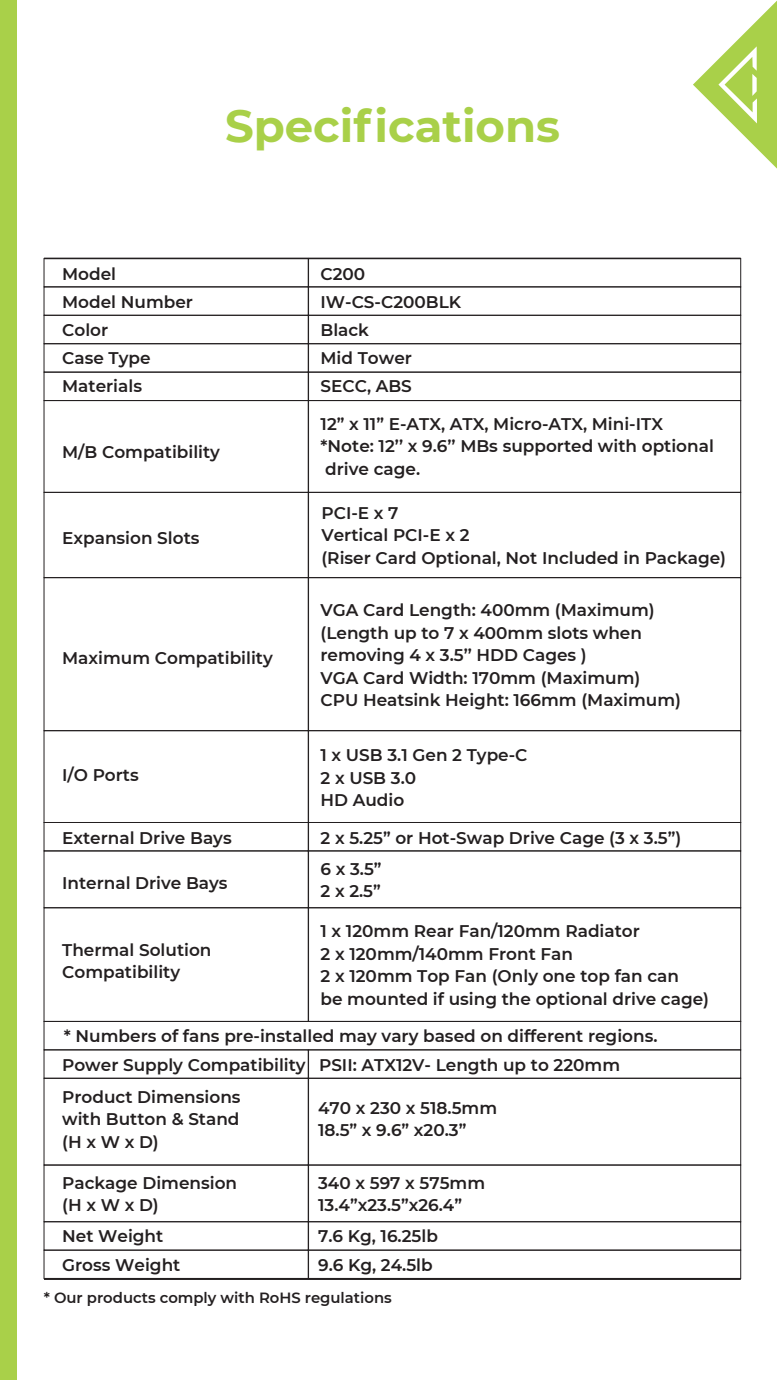
<style>
.page{position:relative;width:777px;height:1380px;background:#fff}
.page>*{position:absolute;margin:0;border:0;box-sizing:border-box;transform-origin:0 0}
.t1{font:700 45px "Montserrat";color:#a9d049}
.t2{font:600 16.88px/22.5px "Montserrat";color:#231f20}
.t3{font:600 14.81px "Montserrat";color:#231f20}
</style>
<div class="page">
<div style="left:0;top:0;width:17px;height:1380px;background:#a9d049"></div>
<svg style="left:693px;top:1px;width:83px;height:167px"></svg>
<div style="left:308px;top:258px;width:432px;height:29px;border:1px solid #231f20"></div>
<div style="left:308px;top:315px;width:432px;height:29px;border:1px solid #231f20"></div>
<div style="left:308px;top:343px;width:432px;height:29px;border:1px solid #231f20"></div>
<div style="left:44px;top:258px;width:264px;height:29px;border:1px solid #231f20"></div>
<div style="left:44px;top:315px;width:264px;height:29px;border:1px solid #231f20"></div>
<div style="left:44px;top:343px;width:264px;height:29px;border:1px solid #231f20"></div>
<div style="left:308px;top:372px;width:432px;height:29px;border:1px solid #231f20"></div>
<div style="left:44px;top:372px;width:264px;height:29px;border:1px solid #231f20"></div>
<div style="left:44px;top:400px;width:264px;height:93px;border:1px solid #231f20"></div>
<div style="left:308px;top:492px;width:432px;height:86px;border:1px solid #231f20"></div>
<div style="left:44px;top:492px;width:264px;height:86px;border:1px solid #231f20"></div>
<div style="left:308px;top:577px;width:432px;height:154px;border:1px solid #231f20"></div>
<div style="left:44px;top:577px;width:264px;height:154px;border:1px solid #231f20"></div>
<div style="left:308px;top:730px;width:432px;height:93px;border:1px solid #231f20"></div>
<div style="left:44px;top:730px;width:264px;height:93px;border:1px solid #231f20"></div>
<div style="left:308px;top:822px;width:432px;height:29px;border:1px solid #231f20"></div>
<div style="left:44px;top:822px;width:264px;height:29px;border:1px solid #231f20"></div>
<div style="left:308px;top:851px;width:432px;height:57px;border:1px solid #231f20"></div>
<div style="left:44px;top:851px;width:264px;height:57px;border:1px solid #231f20"></div>
<div style="left:44px;top:1021px;width:696px;height:29px;border:1px solid #231f20"></div>
<div style="left:308px;top:1078px;width:432px;height:87px;border:1px solid #231f20"></div>
<div style="left:44px;top:1078px;width:264px;height:87px;border:1px solid #231f20"></div>
<div style="left:308px;top:1165px;width:432px;height:57px;border:1px solid #231f20"></div>
<div style="left:44px;top:1165px;width:264px;height:57px;border:1px solid #231f20"></div>
<div style="left:308px;top:1250px;width:432px;height:29px;border:1px solid #231f20"></div>
<div style="left:44px;top:1250px;width:264px;height:29px;border:1px solid #231f20"></div>
<hr style="left:44px;top:1279px;width:696px;height:1px;background:#231f20">
<h1 class="t1" style="left:225px;top:93px;width:336px">Specifications</h1>
<p class="t2" style="left:62px;top:259px;width:132px;line-height:28.1px">Model<br>Model Number<br>Color<br>Case Type<br>Materials</p>
<p class="t2" style="left:320px;top:259px;width:142px;line-height:28.1px">C200<br>IW-CS-C200BLK<br>Black<br>Mid Tower<br>SECC, ABS</p>
<p class="t2" style="left:62px;top:440px;width:159px">M/B Compatibility</p>
<p class="t2" style="left:62px;top:526px;width:139px">Expansion Slots</p>
<p class="t2" style="left:62px;top:646px;width:212px">Maximum Compatibility</p>
<p class="t2" style="left:62px;top:763px;width:78px">I/O Ports</p>
<p class="t2" style="left:62px;top:826px;width:171px">External Drive Bays</p>
<p class="t2" style="left:62px;top:871px;width:167px">Internal Drive Bays</p>
<p class="t2" style="left:62px;top:938px;width:151px">Thermal Solution<br>Compatibility</p>
<p class="t2" style="left:320px;top:412px;width:394px">12” x 11” E-ATX, ATX, Micro-ATX, Mini-ITX *Note: 12’’ x 9.6’’ MBs supported with optional drive cage.</p>
<p class="t2" style="left:321px;top:501px;width:406px">PCI-E x 7<br>Vertical PCI-E x 2<br>(Riser Card Optional, Not Included in Package)</p>
<p class="t2" style="left:320px;top:598px;width:362px">VGA Card Length: 400mm (Maximum) (Length up to 7 x 400mm slots when removing 4 x 3.5’’ HDD Cages )<br>VGA Card Width: 170mm (Maximum)<br>CPU Heatsink Height: 166mm (Maximum)</p>
<p class="t2" style="left:320px;top:743px;width:208px">1 x USB 3.1 Gen 2 Type-C<br>2 x USB 3.0<br>HD Audio</p>
<p class="t2" style="left:320px;top:821px;width:362px;line-height:31.2px">2 x 5.25” or Hot-Swap Drive Cage (3 x 3.5”)<br>6 x 3.5”</p>
<p class="t2" style="left:320px;top:880px;width:62px">2 x 2.5”</p>
<p class="t2" style="left:320px;top:919px;width:390px">1 x 120mm Rear Fan/120mm Radiator<br>2 x 120mm/140mm Front Fan<br>2 x 120mm Top Fan (Only one top fan can<br>be mounted if using the optional drive cage)</p>
<p class="t2" style="left:64px;top:1024px;width:595px">* Numbers of fans pre-installed may vary based on different regions.</p>
<p class="t2" style="left:62px;top:1048px;width:245px;line-height:32.2px">Power Supply Compatibility<br>Product Dimensions</p>
<p class="t2" style="left:62px;top:1107px;width:179px">with Button &amp; Stand (H x W x D)</p>
<p class="t2" style="left:319px;top:1053px;width:302px">PSII: ATX12V- Length up to 220mm</p>
<p class="t2" style="left:318px;top:1096px;width:180px">470 x 230 x 518.5mm<br>18.5” x 9.6” x20.3”</p>
<p class="t2" style="left:62px;top:1171px;width:176px">Package Dimension (H x W x D)</p>
<p class="t2" style="left:62px;top:1221px;width:120px;line-height:28.6px">Net Weight<br>Gross Weight</p>
<p class="t3" style="left:44px;top:1287px;width:349px">* Our products comply with RoHS regulations</p>
<p class="t2" style="left:318px;top:1171px;width:168px">340 x 597 x 575mm<br>13.4”x23.5”x26.4”</p>
<p class="t2" style="left:318px;top:1220px;width:121px;line-height:29.2px">7.6 Kg, 16.25lb<br>9.6 Kg, 24.5lb</p>
</div>
